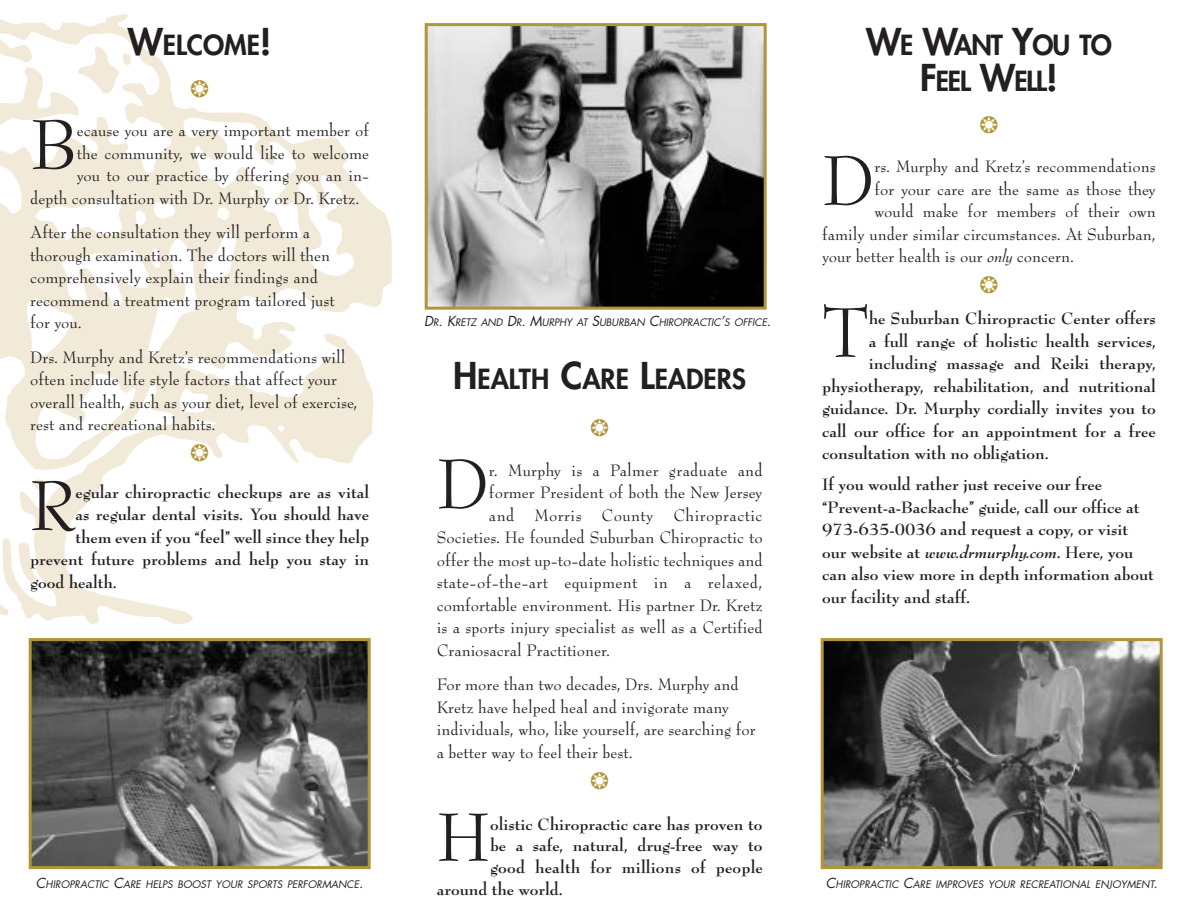
<style>
.page{position:relative;width:1188px;height:918px;background:#fff}
.page>*{position:absolute;margin:0;border:0;box-sizing:border-box;transform-origin:0 0}
.t1{font:76.5px "Bernhard Modern";color:#231f20}
.t2{font:74.1px "Bernhard Modern";color:#231f20}
.t3{font:800 27px "Futura";color:#231f20}
.t4{font:800 27px/36px "Futura";letter-spacing:-.04em;color:#231f20;text-align:center}
.t5{font:18px/22.5px "Bernhard Modern";color:#231f20}
.t6{font:700 18px/22.5px "Bernhard Modern";color:#231f20}
.t7{font:18px "Bernhard Modern";letter-spacing:.02em;color:#231f20}
.t8{font:italic 10.2px "Futura";color:#231f20}
.s1{font-size:36px}
.s2{font-size:13.5px}
.s3{font-style:italic}
</style>
<div class="page">
<svg style="left:0;top:14px;width:392px;height:610px"></svg>
<svg style="left:31px;top:371px;width:105px;height:89px"></svg>
<svg style="left:178px;top:386px;width:30px;height:28px"></svg>
<svg style="left:191px;top:420px;width:25px;height:10px"></svg>
<svg style="left:277px;top:424px;width:8px;height:8px"></svg>
<svg style="left:32px;top:479px;width:13px;height:11px"></svg>
<svg style="left:19px;top:541px;width:17px;height:43px"></svg>
<svg style="left:0;top:547px;width:9px;height:77px"></svg>
<img style="left:33px;top:642px;width:334px;height:223px">
<div style="left:29px;top:638px;width:342px;height:231px;border:3px solid #b19539"></div>
<img style="left:825px;top:642px;width:334px;height:223px">
<div style="left:821px;top:638px;width:342px;height:231px;border:3px solid #b19539"></div>
<img style="left:429px;top:27px;width:334px;height:279px">
<div style="left:425px;top:23px;width:342px;height:287px;border:3px solid #b19539"></div>
<svg style="left:0;top:20px;width:354px;height:339px"></svg>
<svg style="left:191px;top:444px;width:17px;height:17px"></svg>
<h3 class="t3" style="left:128px;top:32px;width:145px"><span class="s1">W</span>ELCOME<span class="s1">!</span></h3>
<h1 class="t1" style="left:30px;top:110px;width:48px">B</h1>
<p class="t5" style="left:77px;top:120px;width:294px">ecause you are a very important member of</p>
<p class="t5" style="left:77px;top:142px;width:294px">the community, we would like to welcome</p>
<p class="t5" style="left:77px;top:165px;width:294px">you to our practice by offering you an in-</p>
<p class="t5" style="left:30px;top:187px;width:331px">depth consultation with Dr. Murphy or Dr. Kretz.</p>
<p class="t5" style="left:30px;top:222px;width:306px">After the consultation they will perform a thorough examination. The doctors will then comprehensively explain their findings and recommend a treatment program tailored just for you.</p>
<p class="t5" style="left:30px;top:346px;width:329px">Drs. Murphy and Kretz’s recommendations will often include life style factors that affect your overall health, such as your diet, level of exercise, rest and recreational habits.</p>
<h1 class="t1" style="left:30px;top:471px;width:47px">R</h1>
<p class="t6" style="left:75px;top:481px;width:295px">egular chiropractic checkups are as vital</p>
<p class="t6" style="left:75px;top:503px;width:295px">as regular dental visits. You should have</p>
<p class="t6" style="left:75px;top:526px;width:295px">them even if you “feel” well since they help</p>
<p class="t6" style="left:30px;top:548px;width:341px">prevent future problems and help you stay in</p>
<p class="t6" style="left:30px;top:571px;width:88px">good health.</p>
<p class="t8" style="left:424px;top:318px;width:349px"><span class="s2">D</span>R<span class="s2">. K</span>RETZ AND <span class="s2">D</span>R<span class="s2">. M</span>URPHY AT <span class="s2">S</span>UBURBAN <span class="s2">C</span>HIROPRACTIC<span class="s2">’</span>S OFFICE<span class="s2">.</span></p>
<h3 class="t3" style="left:453px;top:366px;width:294px"><span class="s1">H</span>EALTH <span class="s1">C</span>ARE <span class="s1">L</span>EADERS</h3>
<h1 class="t1" style="left:437px;top:449px;width:54px">D</h1>
<p class="t5" style="left:489px;top:459px;width:275px">r. Murphy is a Palmer graduate and</p>
<p class="t5" style="left:489px;top:482px;width:275px">former President of both the New Jersey</p>
<p class="t7" style="left:489px;top:507px;width:275px">and Morris County Chiropractic</p>
<p class="t5" style="left:437px;top:527px;width:327px">Societies. He founded Suburban Chiropractic to</p>
<p class="t5" style="left:437px;top:549px;width:328px">offer the most up-to-date holistic techniques and</p>
<p class="t7" style="left:437px;top:574px;width:327px">state-of-the-art equipment in a relaxed,</p>
<p class="t5" style="left:437px;top:594px;width:328px">comfortable environment. His partner Dr. Kretz</p>
<p class="t5" style="left:437px;top:617px;width:328px">is a sports injury specialist as well as a Certified</p>
<p class="t5" style="left:437px;top:639px;width:175px">Craniosacral Practitioner.</p>
<p class="t5" style="left:437px;top:674px;width:321px">For more than two decades, Drs. Murphy and Kretz have helped heal and invigorate many individuals, who, like yourself, are searching for a better way to feel their best.</p>
<h3 class="t4" style="left:866px;top:29px;width:247px"><span class="s1">W</span>E <span class="s1">W</span>ANT <span class="s1">Y</span>OU TO<br><span class="s1">F</span>EEL <span class="s1">W</span>ELL<span class="s1">!</span></h3>
<h1 class="t1" style="left:822px;top:146px;width:54px">D</h1>
<p class="t5" style="left:874px;top:156px;width:283px">rs. Murphy and Kretz’s recommendations</p>
<p class="t5" style="left:874px;top:178px;width:283px">for your care are the same as those they</p>
<p class="t5" style="left:874px;top:201px;width:283px">would make for members of their own</p>
<p class="t5" style="left:822px;top:223px;width:335px">family under similar circumstances. At Suburban,</p>
<p class="t5" style="left:822px;top:246px;width:253px">your better health is our <span class="s3">only</span> concern.</p>
<h1 class="t1" style="left:822px;top:298px;width:48px">T</h1>
<p class="t6" style="left:869px;top:308px;width:289px">he Suburban Chiropractic Center offers</p>
<p class="t6" style="left:869px;top:330px;width:289px">a full range of holistic health services,</p>
<p class="t6" style="left:869px;top:353px;width:289px">including massage and Reiki therapy,</p>
<p class="t6" style="left:822px;top:375px;width:335px">physiotherapy, rehabilitation, and nutritional</p>
<p class="t6" style="left:822px;top:398px;width:335px">guidance. Dr. Murphy cordially invites you to</p>
<p class="t6" style="left:822px;top:420px;width:335px">call our office for an appointment for a free</p>
<p class="t6" style="left:822px;top:443px;width:228px">consultation with no obligation.</p>
<p class="t6" style="left:822px;top:474px;width:333px">If you would rather just receive our free “Prevent-a-Backache” guide, call our office at 973-635-0036 and request a copy, or visit our website at <span class="s3">www.drmurphy.com</span>. Here, you can also view more in depth information about our facility and staff.</p>
<h2 class="t2" style="left:437px;top:804px;width:55px">H</h2>
<p class="t6" style="left:490px;top:813px;width:274px">olistic Chiropractic care has proven to</p>
<p class="t6" style="left:490px;top:835px;width:274px">be a safe, natural, drug-free way to</p>
<p class="t6" style="left:490px;top:856px;width:274px">good health for millions of people</p>
<p class="t6" style="left:437px;top:878px;width:128px">around the world.</p>
<p class="t8" style="left:36px;top:879px;width:329px"><span class="s2">C</span>HIROPRACTIC <span class="s2">C</span>ARE HELPS BOOST YOUR SPORTS PERFORMANCE<span class="s2">.</span></p>
<p class="t8" style="left:826px;top:879px;width:333px"><span class="s2">C</span>HIROPRACTIC <span class="s2">C</span>ARE IMPROVES YOUR RECREATIONAL ENJOYMENT<span class="s2">.</span></p>
</div>
